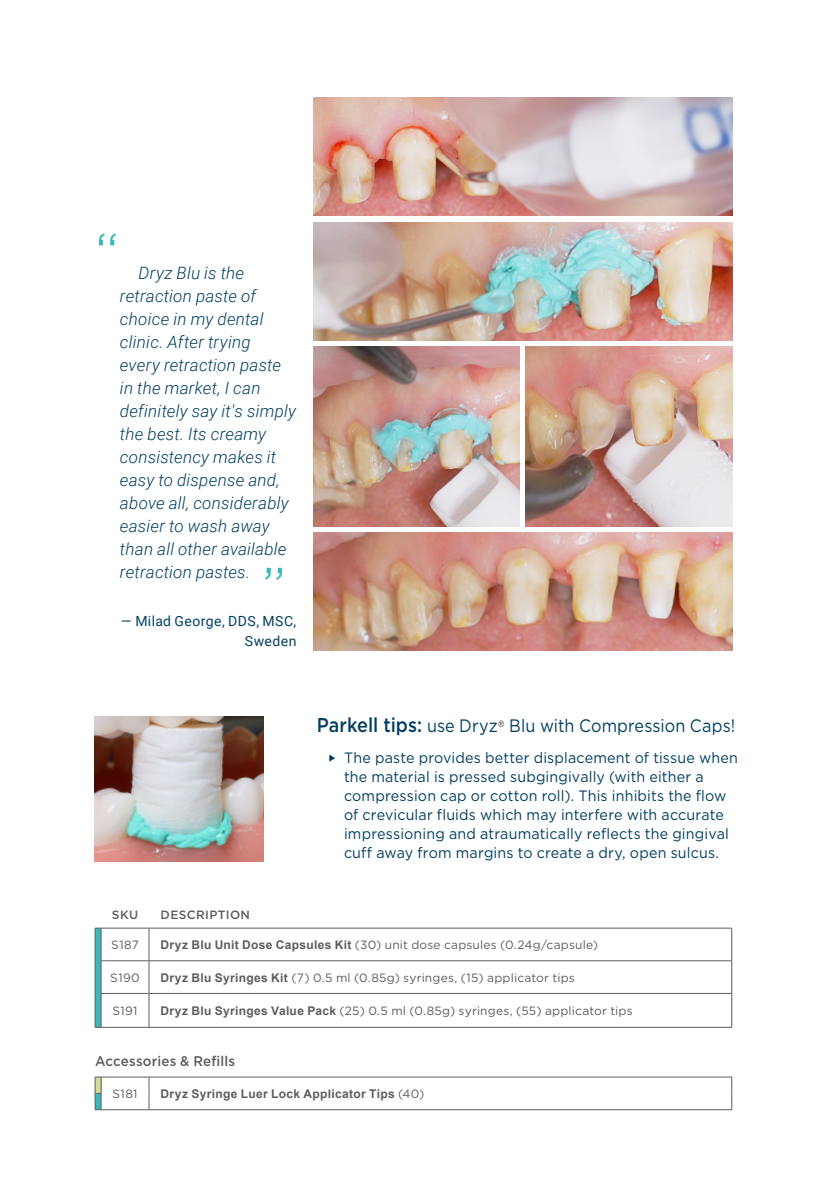
<style>
.page{position:relative;width:840px;height:1191px;background:#fff}
.page>*{position:absolute;margin:0;border:0;box-sizing:border-box;transform-origin:0 0}
.t1{font:300 62px "Gotham";color:#38bab8}
.Article_subhead_alt{font:18px "Gotham";letter-spacing:.005em;color:#033f62;scale:.9 1}
.t2{font:italic 300 17px/23px "Roboto";letter-spacing:.015em;color:#033f62}
.t3{font:15px/19px "Gotham";letter-spacing:.01em;color:#033f62;scale:.95 1}
.t4{font:14px/20px "Roboto";letter-spacing:.03em;color:#033f62;text-align:right}
.t5{font:500 14px "Gotham";letter-spacing:.015em;color:#5a5e61;scale:.95 1}
.sku_description{font:12px "Gotham";letter-spacing:.015em;color:#5a5e61}
.sku_description-2{font:700 12px "Arial";letter-spacing:.025em;color:#5a5e61}
.price_column_header{font:500 12px "Gotham";letter-spacing:.035em;color:#5a5e61}
.s1{font-weight:500;font-size:20px}
.s2{font-family:"Arial";font-weight:700}
.s3{font-family:"Gotham";font-weight:400}
</style>
<div class="page">
<img style="left:313px;top:98px;width:418px;height:118px">
<img style="left:313px;top:532px;width:418px;height:118px">
<img style="left:313px;top:222px;width:418px;height:118px">
<img style="left:313px;top:346px;width:206px;height:180px">
<img style="left:525px;top:346px;width:206px;height:180px">
<img style="left:94px;top:716px;width:169px;height:145px">
<svg style="left:102px;top:928px;width:629px;height:181px"></svg>
<hr style="left:101px;top:1109px;width:48px;height:1px;background:#5a5e61">
<hr style="left:101px;top:1076px;width:48px;height:1px;background:#5a5e61">
<hr style="left:101px;top:927px;width:48px;height:1px;background:#5a5e61">
<hr style="left:101px;top:960px;width:48px;height:1px;background:#5a5e61">
<hr style="left:101px;top:993px;width:48px;height:1px;background:#5a5e61">
<svg style="left:95px;top:927px;width:7px;height:183px"></svg>
<hr style="left:101px;top:1027px;width:48px;height:1px;background:#5a5e61">
<hr style="left:149px;top:927px;width:582px;height:1px;background:#5a5e61">
<hr style="left:149px;top:928px;width:1px;height:32px;background:#5a5e61">
<hr style="left:731px;top:928px;width:1px;height:32px;background:#5a5e61">
<hr style="left:149px;top:960px;width:582px;height:1px;background:#5a5e61">
<hr style="left:149px;top:961px;width:1px;height:32px;background:#5a5e61">
<hr style="left:731px;top:961px;width:1px;height:32px;background:#5a5e61">
<hr style="left:149px;top:993px;width:582px;height:1px;background:#5a5e61">
<hr style="left:149px;top:993px;width:1px;height:34px;background:#5a5e61">
<hr style="left:731px;top:993px;width:1px;height:34px;background:#5a5e61">
<hr style="left:149px;top:1027px;width:582px;height:1px;background:#5a5e61">
<hr style="left:149px;top:1076px;width:582px;height:1px;background:#5a5e61">
<svg style="left:149px;top:1077px;width:1px;height:32px"></svg>
<svg style="left:731px;top:1077px;width:1px;height:32px"></svg>
<hr style="left:149px;top:1109px;width:582px;height:1px;background:#5a5e61">
<p class="t1" style="left:94px;top:216px;width:27px">“</p>
<p class="t2" style="left:120px;top:261px;width:178px;text-indent:18px">Dryz Blu is the retraction paste of choice in my dental clinic. After trying<br>every retraction paste in the market, I can definitely say it's simply the best. Its creamy consistency makes it easy to dispense and, above all, considerably easier to wash away than all other available retraction pastes.</p>
<p class="t1" style="left:261px;top:550px;width:27px">”</p>
<p class="t4" style="left:121px;top:611px;width:177px">— Milad George, DDS, MSC,<br>Sweden</p>
<p class="Article_subhead_alt" style="left:317px;top:714px;width:466px"><span class="s1">Parkell tips:</span> use Dryz<sup>®</sup> Blu with Compression Caps!</p>
<p class="t3" style="left:344px;top:748px;width:416px">The paste provides better displacement of tissue when the material is pressed subgingivally (with either a compression cap or cotton roll). This inhibits the flow of crevicular fluids which may interfere with accurate impressioning and atraumatically reflects the gingival cuff away from margins to create a dry, open sulcus.</p>
<p class="price_column_header" style="left:112px;top:907px;width:28px">SKU</p>
<p class="price_column_header" style="left:160px;top:907px;width:91px">DESCRIPTION</p>
<p class="sku_description" style="left:111px;top:937px;width:29px">S187</p>
<p class="sku_description" style="left:160px;top:937px;width:438px"><span class="s2">Dryz Blu Unit Dose Capsules Kit</span> (30) unit dose capsules (0.24g/capsule)</p>
<p class="sku_description" style="left:110px;top:970px;width:31px">S190</p>
<p class="sku_description" style="left:160px;top:970px;width:415px"><span class="s2">Dryz Blu Syringes Kit</span> (7) 0.5 ml (0.85g) syringes, (15) applicator tips</p>
<p class="sku_description" style="left:112px;top:1003px;width:26px">S191</p>
<p class="sku_description" style="left:160px;top:1002px;width:473px"><span class="s2">Dryz Blu Syringes Value Pack</span> (25) 0.5 ml (0.85g) syringes, (55) applicator tips</p>
<p class="t5" style="left:95px;top:1051px;width:149px">Accessories &amp; Refills</p>
<p class="sku_description" style="left:112px;top:1086px;width:26px">S181</p>
<p class="sku_description-2" style="left:160px;top:1085px;width:265px">Dryz Syringe Luer Lock Applicator Tips <span class="s3">(40)</span></p>
</div>
